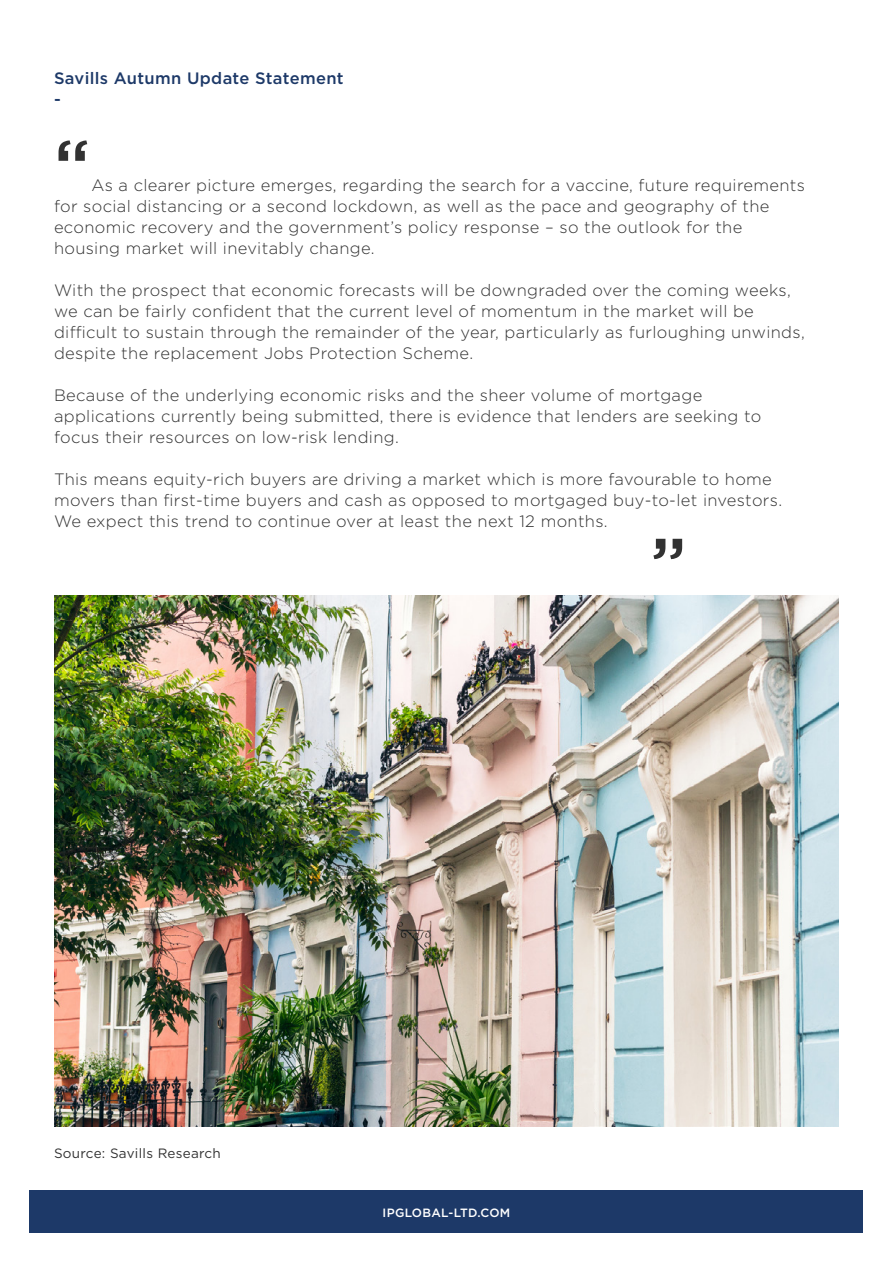
<style>
.page{position:relative;width:893px;height:1263px;background:#fff}
.page>*{position:absolute;margin:0;border:0;box-sizing:border-box;transform-origin:0 0}
.t1{font:500 72px "Gotham";color:#323232}
.t2{font:300 16.5px/21px "Gotham";letter-spacing:.02em;color:#323232}
.t3{font:500 16.5px/21px "Gotham";letter-spacing:.02em;color:#1d3968}
.t4{font:13.5px "Gotham";letter-spacing:.02em;color:#323232}
.t5{font:500 12px "Gotham";letter-spacing:.025em;color:#fff}
</style>
<div class="page">
<div style="left:30px;top:1191px;width:833px;height:42px;background:#1d3968"></div>
<img style="left:54px;top:595px;width:785px;height:531px">
<p class="t3" style="left:54px;top:68px;width:291px">Savills Autumn Update Statement -</p>
<h1 class="t1" style="left:54px;top:119px;width:38px">“</h1>
<p class="t2" style="left:54px;top:174px;width:752px;text-indent:38px">As a clearer picture emerges, regarding the search for a vaccine, future requirements for social distancing or a second lockdown, as well as the pace and geography of the economic recovery and the government’s policy response – so the outlook for the housing market will inevitably change.</p>
<p class="t2" style="left:54px;top:279px;width:752px">With the prospect that economic forecasts will be downgraded over the coming weeks, we can be fairly confident that the current level of momentum in the market will be difficult to sustain through the remainder of the year, particularly as furloughing unwinds, despite the replacement Jobs Protection Scheme.</p>
<p class="t2" style="left:54px;top:384px;width:709px">Because of the underlying economic risks and the sheer volume of mortgage applications currently being submitted, there is evidence that lenders are seeking to focus their resources on low-risk lending.</p>
<p class="t2" style="left:54px;top:468px;width:730px">This means equity-rich buyers are driving a market which is more favourable to home movers than first-time buyers and cash as opposed to mortgaged buy-to-let investors.<br>We expect this trend to continue over at least the next 12 months.</p>
<h1 class="t1" style="left:651px;top:517px;width:38px">”</h1>
<p class="t4" style="left:54px;top:1145px;width:168px">Source: Savills Research</p>
<p class="t5" style="left:383px;top:1205px;width:129px">IPGLOBAL-LTD.COM</p>
</div>
